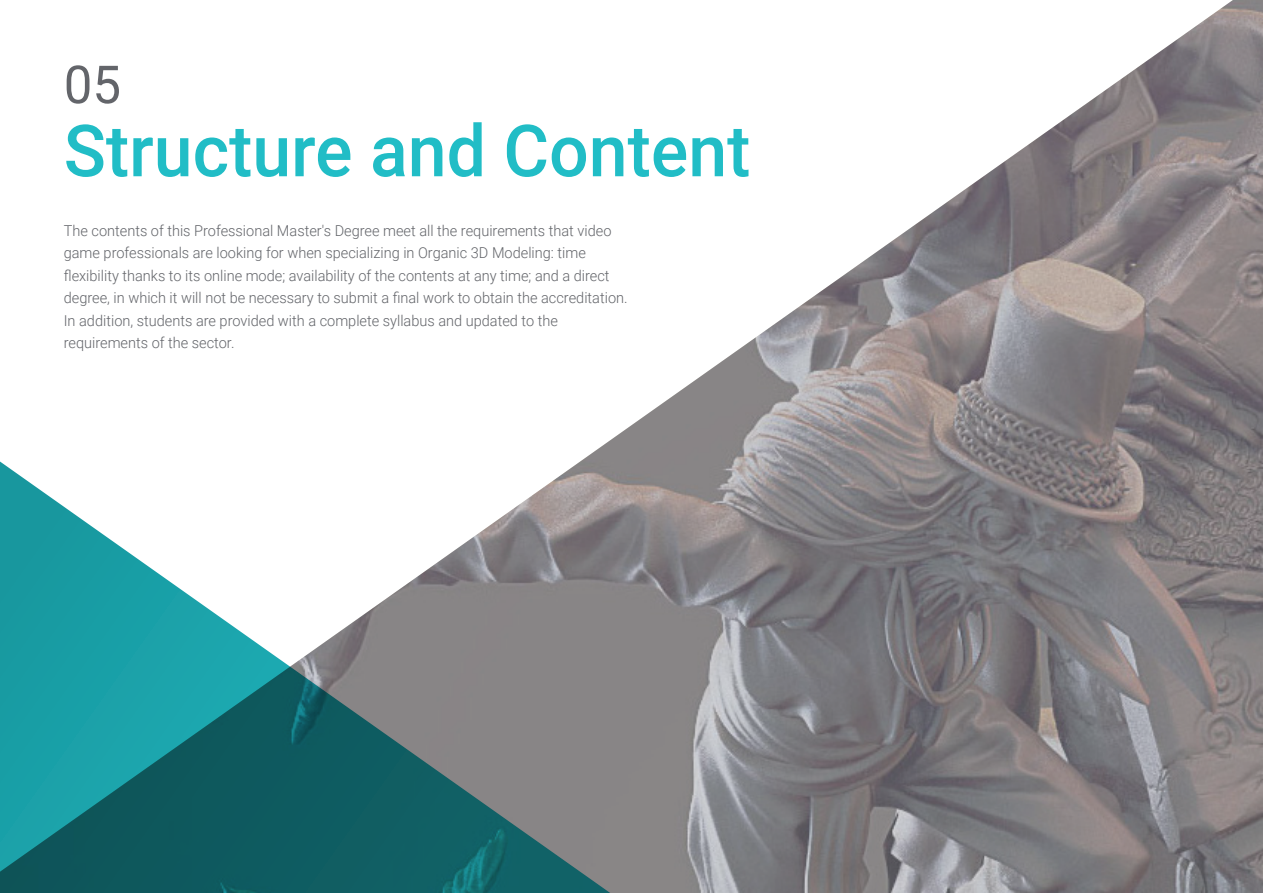
<style>
.page{position:relative;width:1263px;height:893px;background:#fff}
.page>*{position:absolute;margin:0;border:0;box-sizing:border-box;transform-origin:0 0}
.Portadilla{font:500 72px "Roboto";color:#21bdc6}
.t1{font:52.5px "Roboto";color:#63656a}
.Texto_Plano{font:300 15px/22.5px "Roboto";color:#63656a}
</style>
<div class="page">
<img style="left:602px;top:0;width:661px;height:893px">
<svg style="left:0;top:446px;width:640px;height:447px"></svg>
<p class="t1" style="left:64px;top:48px;width:59px">05</p>
<p class="Portadilla" style="left:64px;top:100px;width:688px">Structure and Content</p>
<p class="Texto_Plano" style="left:64px;top:218px;width:565px">The contents of this Professional Master's Degree meet all the requirements that video game professionals are looking for when specializing in Organic 3D Modeling: time flexibility thanks to its online mode; availability of the contents at any time; and a direct degree, in which it will not be necessary to submit a final work to obtain the accreditation.<br>In addition, students are provided with a complete syllabus and updated to the requirements of the sector.</p>
</div>
